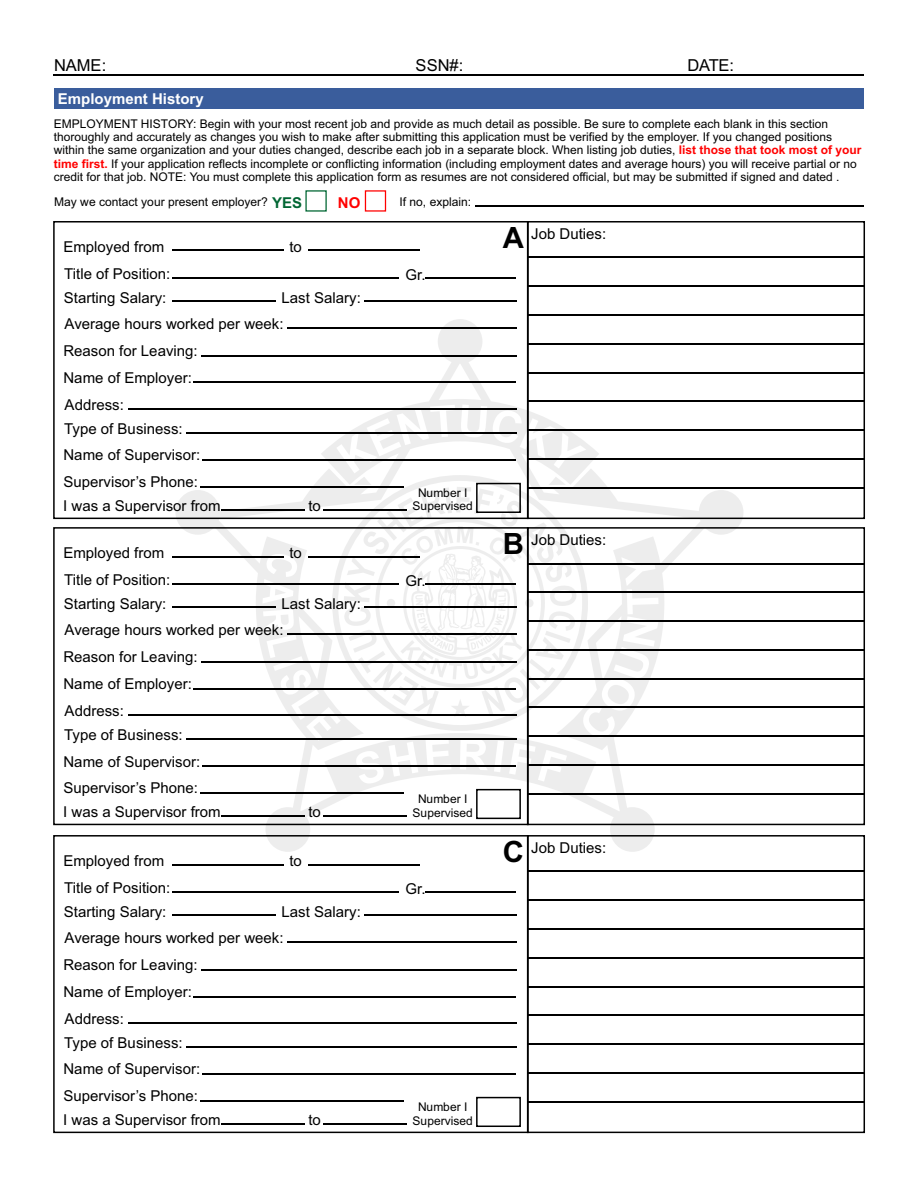
<style>
.page{position:relative;width:918px;height:1188px;background:#fff}
.page>*{position:absolute;margin:0;border:0;box-sizing:border-box;transform-origin:0 0}
.t1{font:16.5px "Arial";color:#000}
.t2{font:15px/26.7px "Arial";color:#000}
.t3{font:700 15px "Arial";color:#fff}
.t4{font:700 15px "Arial";color:#f00}
.t5{font:12px/13.4px "Arial";color:#000;text-align:center}
.s1{font-weight:700;color:#f00}
.s2{font-weight:700;font-size:15px;color:#063}
.s3{font-weight:700;font-size:29.4px}
</style>
<div class="page">
<svg style="left:175px;top:319px;width:568px;height:533px"></svg>
<div style="left:54px;top:88px;width:810px;height:21px;background:#3a5d9c"></div>
<hr style="left:54px;top:75px;width:810px;height:1px;background:#000">
<div style="left:365px;top:190px;width:21px;height:22px;border:1px solid #f00"></div>
<hr style="left:475px;top:205px;width:389px;height:1px;background:#000">
<hr style="left:172px;top:250px;width:111px;height:1px;background:#000">
<div style="left:53px;top:221px;width:476px;height:298px;border:2px solid #000"></div>
<hr style="left:309px;top:250px;width:111px;height:1px;background:#000">
<div style="left:476px;top:483px;width:45px;height:30px;border:1px solid #000"></div>
<hr style="left:172px;top:277px;width:226px;height:2px;background:#000">
<hr style="left:425px;top:277px;width:91px;height:2px;background:#000">
<hr style="left:172px;top:300px;width:104px;height:2px;background:#000">
<hr style="left:287px;top:327px;width:229px;height:2px;background:#000">
<hr style="left:201px;top:355px;width:315px;height:1px;background:#000">
<hr style="left:194px;top:382px;width:322px;height:1px;background:#000">
<hr style="left:128px;top:408px;width:388px;height:2px;background:#000">
<hr style="left:186px;top:432px;width:330px;height:2px;background:#000">
<hr style="left:203px;top:459px;width:313px;height:2px;background:#000">
<hr style="left:200px;top:486px;width:204px;height:2px;background:#000">
<hr style="left:221px;top:509px;width:84px;height:2px;background:#000">
<hr style="left:324px;top:509px;width:83px;height:2px;background:#000">
<hr style="left:364px;top:300px;width:152px;height:2px;background:#000">
<div style="left:527px;top:221px;width:338px;height:298px;border:2px solid #000"></div>
<hr style="left:527px;top:257px;width:337px;height:1px;background:#000">
<hr style="left:527px;top:285px;width:337px;height:2px;background:#000">
<hr style="left:527px;top:314px;width:337px;height:2px;background:#000">
<hr style="left:527px;top:343px;width:337px;height:2px;background:#000">
<hr style="left:527px;top:372px;width:337px;height:1px;background:#000">
<hr style="left:527px;top:401px;width:337px;height:1px;background:#000">
<hr style="left:527px;top:429px;width:337px;height:2px;background:#000">
<hr style="left:527px;top:458px;width:337px;height:2px;background:#000">
<hr style="left:527px;top:487px;width:337px;height:1px;background:#000">
<hr style="left:172px;top:556px;width:111px;height:1px;background:#000">
<div style="left:53px;top:527px;width:476px;height:298px;border:2px solid #000"></div>
<hr style="left:309px;top:556px;width:111px;height:1px;background:#000">
<div style="left:476px;top:789px;width:45px;height:30px;border:1px solid #000"></div>
<hr style="left:172px;top:583px;width:226px;height:2px;background:#000">
<hr style="left:425px;top:583px;width:91px;height:2px;background:#000">
<hr style="left:172px;top:606px;width:104px;height:2px;background:#000">
<hr style="left:287px;top:634px;width:229px;height:1px;background:#000">
<hr style="left:201px;top:661px;width:315px;height:1px;background:#000">
<hr style="left:194px;top:688px;width:322px;height:1px;background:#000">
<hr style="left:128px;top:714px;width:388px;height:2px;background:#000">
<hr style="left:186px;top:738px;width:330px;height:2px;background:#000">
<hr style="left:203px;top:766px;width:313px;height:1px;background:#000">
<hr style="left:200px;top:792px;width:204px;height:2px;background:#000">
<hr style="left:221px;top:815px;width:84px;height:2px;background:#000">
<hr style="left:324px;top:815px;width:83px;height:2px;background:#000">
<hr style="left:364px;top:606px;width:152px;height:2px;background:#000">
<div style="left:527px;top:527px;width:338px;height:298px;border:2px solid #000"></div>
<hr style="left:527px;top:563px;width:337px;height:1px;background:#000">
<hr style="left:527px;top:592px;width:337px;height:1px;background:#000">
<hr style="left:527px;top:620px;width:337px;height:2px;background:#000">
<hr style="left:527px;top:649px;width:337px;height:2px;background:#000">
<hr style="left:527px;top:678px;width:337px;height:1px;background:#000">
<hr style="left:527px;top:707px;width:337px;height:1px;background:#000">
<hr style="left:527px;top:735px;width:337px;height:2px;background:#000">
<hr style="left:527px;top:764px;width:337px;height:2px;background:#000">
<hr style="left:527px;top:793px;width:337px;height:2px;background:#000">
<hr style="left:172px;top:864px;width:111px;height:1px;background:#000">
<div style="left:53px;top:835px;width:476px;height:298px;border:2px solid #000"></div>
<hr style="left:309px;top:864px;width:111px;height:1px;background:#000">
<div style="left:476px;top:1097px;width:45px;height:30px;border:1px solid #000"></div>
<hr style="left:172px;top:891px;width:226px;height:2px;background:#000">
<hr style="left:425px;top:891px;width:91px;height:2px;background:#000">
<hr style="left:172px;top:914px;width:104px;height:2px;background:#000">
<hr style="left:287px;top:941px;width:229px;height:2px;background:#000">
<hr style="left:201px;top:969px;width:315px;height:1px;background:#000">
<hr style="left:194px;top:996px;width:322px;height:1px;background:#000">
<hr style="left:128px;top:1022px;width:388px;height:2px;background:#000">
<hr style="left:186px;top:1046px;width:330px;height:2px;background:#000">
<hr style="left:203px;top:1073px;width:313px;height:2px;background:#000">
<hr style="left:200px;top:1100px;width:204px;height:2px;background:#000">
<hr style="left:221px;top:1123px;width:84px;height:2px;background:#000">
<hr style="left:324px;top:1123px;width:83px;height:2px;background:#000">
<hr style="left:364px;top:914px;width:152px;height:2px;background:#000">
<div style="left:527px;top:835px;width:338px;height:298px;border:2px solid #000"></div>
<hr style="left:527px;top:871px;width:337px;height:1px;background:#000">
<hr style="left:527px;top:900px;width:337px;height:1px;background:#000">
<hr style="left:527px;top:928px;width:337px;height:2px;background:#000">
<hr style="left:527px;top:957px;width:337px;height:2px;background:#000">
<hr style="left:527px;top:986px;width:337px;height:1px;background:#000">
<hr style="left:527px;top:1015px;width:337px;height:1px;background:#000">
<hr style="left:527px;top:1043px;width:337px;height:2px;background:#000">
<hr style="left:527px;top:1072px;width:337px;height:2px;background:#000">
<hr style="left:527px;top:1101px;width:337px;height:1px;background:#000">
<h1 class="t1" style="left:416px;top:59px;width:49px">SSN#:</h1>
<h1 class="t1" style="left:54px;top:59px;width:54px">NAME:</h1>
<h1 class="t1" style="left:687px;top:59px;width:48px">DATE:</h1>
<p class="t3" style="left:58px;top:93px;width:147px">Employment History</p>
<p class="t5" style="left:54px;top:118px;width:809px;text-align:left">EMPLOYMENT HISTORY: Begin with your most recent job and provide as much detail as possible. Be sure to complete each blank in this section thoroughly and accurately as changes you wish to make after submitting this application must be verified by the employer. If you changed positions within the same organization and your duties changed, describe each job in a separate block. When listing job duties, <span class="s1">list those that took most of your time first.</span> If your application reflects incomplete or conflicting information (including employment dates and average hours) you will receive partial or no credit for that job. NOTE: You must complete this application form as resumes are not considered official, but may be submitted if signed and dated .</p>
<p class="t5" style="left:54px;top:196px;width:249px">May we contact your present employer? <span class="s2">YES</span></p>
<p class="t4" style="left:338px;top:197px;width:24px">NO</p>
<p class="t5" style="left:399px;top:196px;width:73px">If no, explain:</p>
<p class="t2" style="left:63px;top:235px;width:102px">Employed from</p>
<p class="t2" style="left:289px;top:235px;width:14px">to</p>
<p class="t2" style="left:64px;top:261px;width:108px">Title of Position:</p>
<p class="t2" style="left:406px;top:263px;width:22px">Gr.</p>
<p class="t2" style="left:64px;top:285px;width:221px">Starting Salary:<br>Average hours worked per week:</p>
<p class="t2" style="left:282px;top:285px;width:81px">Last Salary:</p>
<p class="t2" style="left:63px;top:339px;width:136px">Reason for Leaving:<br>Name of Employer:<br>Address:</p>
<p class="t2" style="left:63px;top:416px;width:138px">Type of Business:<br>Name of Supervisor:<br>Supervisor’s Phone:</p>
<p class="t2" style="left:63px;top:494px;width:159px">I was a Supervisor from</p>
<p class="t2" style="left:308px;top:494px;width:14px">to</p>
<p class="t5" style="left:413px;top:487px;width:62px">Number I<br>Supervised</p>
<p class="t2" style="left:63px;top:541px;width:102px">Employed from</p>
<p class="t2" style="left:289px;top:541px;width:14px">to</p>
<p class="t2" style="left:64px;top:568px;width:108px">Title of Position:</p>
<p class="t2" style="left:406px;top:569px;width:22px">Gr.</p>
<p class="t2" style="left:64px;top:591px;width:221px">Starting Salary:<br>Average hours worked per week:</p>
<p class="t2" style="left:282px;top:592px;width:81px">Last Salary:</p>
<p class="t2" style="left:63px;top:645px;width:136px">Reason for Leaving:<br>Name of Employer:<br>Address:</p>
<p class="t2" style="left:63px;top:722px;width:138px">Type of Business:<br>Name of Supervisor:<br>Supervisor’s Phone:</p>
<p class="t2" style="left:63px;top:800px;width:159px">I was a Supervisor from</p>
<p class="t2" style="left:308px;top:800px;width:14px">to</p>
<p class="t5" style="left:413px;top:793px;width:62px">Number I<br>Supervised</p>
<p class="t2" style="left:63px;top:849px;width:102px">Employed from</p>
<p class="t2" style="left:289px;top:849px;width:14px">to</p>
<p class="t2" style="left:64px;top:876px;width:108px">Title of Position:</p>
<p class="t2" style="left:406px;top:877px;width:22px">Gr.</p>
<p class="t2" style="left:64px;top:899px;width:221px">Starting Salary:<br>Average hours worked per week:</p>
<p class="t2" style="left:282px;top:899px;width:81px">Last Salary:</p>
<p class="t2" style="left:63px;top:953px;width:136px">Reason for Leaving:<br>Name of Employer:<br>Address:</p>
<p class="t2" style="left:63px;top:1030px;width:138px">Type of Business:<br>Name of Supervisor:<br>Supervisor’s Phone:</p>
<p class="t2" style="left:63px;top:1108px;width:159px">I was a Supervisor from</p>
<p class="t2" style="left:308px;top:1108px;width:14px">to</p>
<p class="t5" style="left:413px;top:1101px;width:62px">Number I<br>Supervised</p>
<p class="t2" style="left:503px;top:222px;width:105px"><span class="s3">A</span> Job Duties:</p>
<p class="t2" style="left:503px;top:528px;width:105px"><span class="s3">B</span> Job Duties:</p>
<p class="t2" style="left:503px;top:836px;width:105px"><span class="s3">C</span> Job Duties:</p>
</div>
